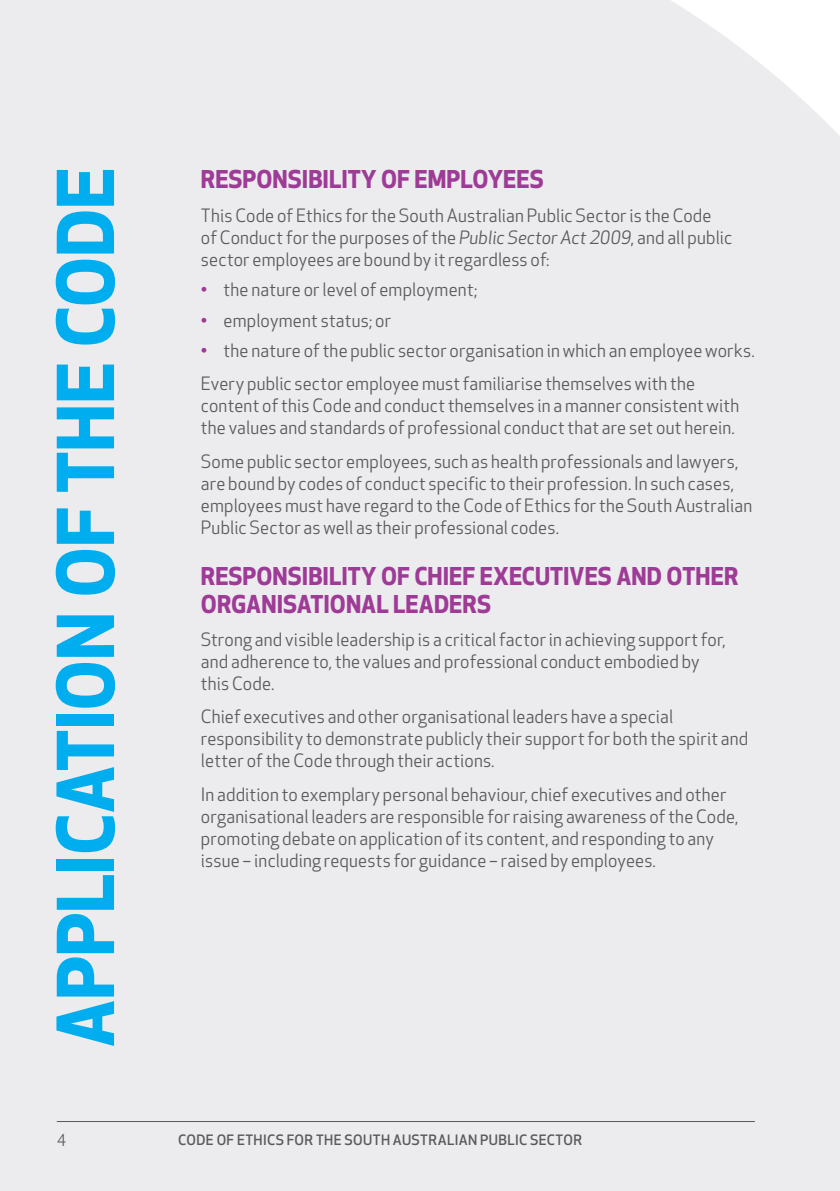
<style>
.page{position:relative;width:840px;height:1191px;background:#fff}
.page>*{position:absolute;margin:0;border:0;box-sizing:border-box;transform-origin:0 0}
.t1{font:700 76.4px "Apex New";letter-spacing:-.005em;color:#00aeef}
.t2{font:700 24px/28px "Apex New";letter-spacing:.005em;color:#9e3b96}
.t3{font:18px/22px "Apex New";letter-spacing:.01em;color:#5a5a5d}
.t4{font:16px "Apex New";color:#5a5a5d}
.t5{font:500 14px "Apex New";letter-spacing:.03em;color:#5a5a5d}
.s1{font-style:italic}
.s2{color:#9e3b96}
</style>
<div class="page">
<div style="left:0;top:0;width:839px;height:1191px;background:#ececee"></div>
<hr style="left:57px;top:1121px;width:697px;height:1px;background:#5a5a5d">
<h1 class="t1" style="left:41px;top:1047px;width:881px;rotate:-90deg">APPLICATION OF THE CODE</h1>
<h2 class="t2" style="left:201px;top:166px;width:344px">RESPONSIBILITY OF EMPLOYEES</h2>
<p class="t3" style="left:201px;top:205px;width:532px">This Code of Ethics for the South Australian Public Sector is the Code of Conduct for the purposes of the <span class="s1">Public Sector Act 2009</span>, and all public sector employees are bound by it regardless of:</p>
<p class="t3" style="left:201px;top:279px;width:278px"><span class="s2">•</span> the nature or level of employment;</p>
<p class="t3" style="left:201px;top:310px;width:192px"><span class="s2">•</span> employment status; or</p>
<p class="t3" style="left:201px;top:334px;width:555px;line-height:33.4px"><span class="s2">•</span> the nature of the public sector organisation in which an employee works.<br>Every public sector employee must familiarise themselves with the</p>
<p class="t3" style="left:201px;top:395px;width:539px">content of this Code and conduct themselves in a manner consistent with the values and standards of professional conduct that are set out herein.</p>
<p class="t3" style="left:201px;top:451px;width:552px">Some public sector employees, such as health professionals and lawyers, are bound by codes of conduct specific to their profession. In such cases, employees must have regard to the Code of Ethics for the South Australian Public Sector as well as their professional codes.</p>
<h2 class="t2" style="left:201px;top:562px;width:538px">RESPONSIBILITY OF CHIEF EXECUTIVES AND OTHER<br>ORGANISATIONAL LEADERS</h2>
<p class="t3" style="left:201px;top:629px;width:526px">Strong and visible leadership is a critical factor in achieving support for, and adherence to, the values and professional conduct embodied by this Code.</p>
<p class="t3" style="left:201px;top:706px;width:548px">Chief executives and other organisational leaders have a special responsibility to demonstrate publicly their support for both the spirit and letter of the Code through their actions.</p>
<p class="t3" style="left:201px;top:783px;width:539px">In addition to exemplary personal behaviour, chief executives and other organisational leaders are responsible for raising awareness of the Code, promoting debate on application of its content, and responding to any issue – including requests for guidance – raised by employees.</p>
<p class="t4" style="left:57px;top:1131px;width:11px">4</p>
<p class="t5" style="left:178px;top:1131px;width:405px">CODE OF ETHICS FOR THE SOUTH AUSTRALIAN PUBLIC SECTOR</p>
</div>
